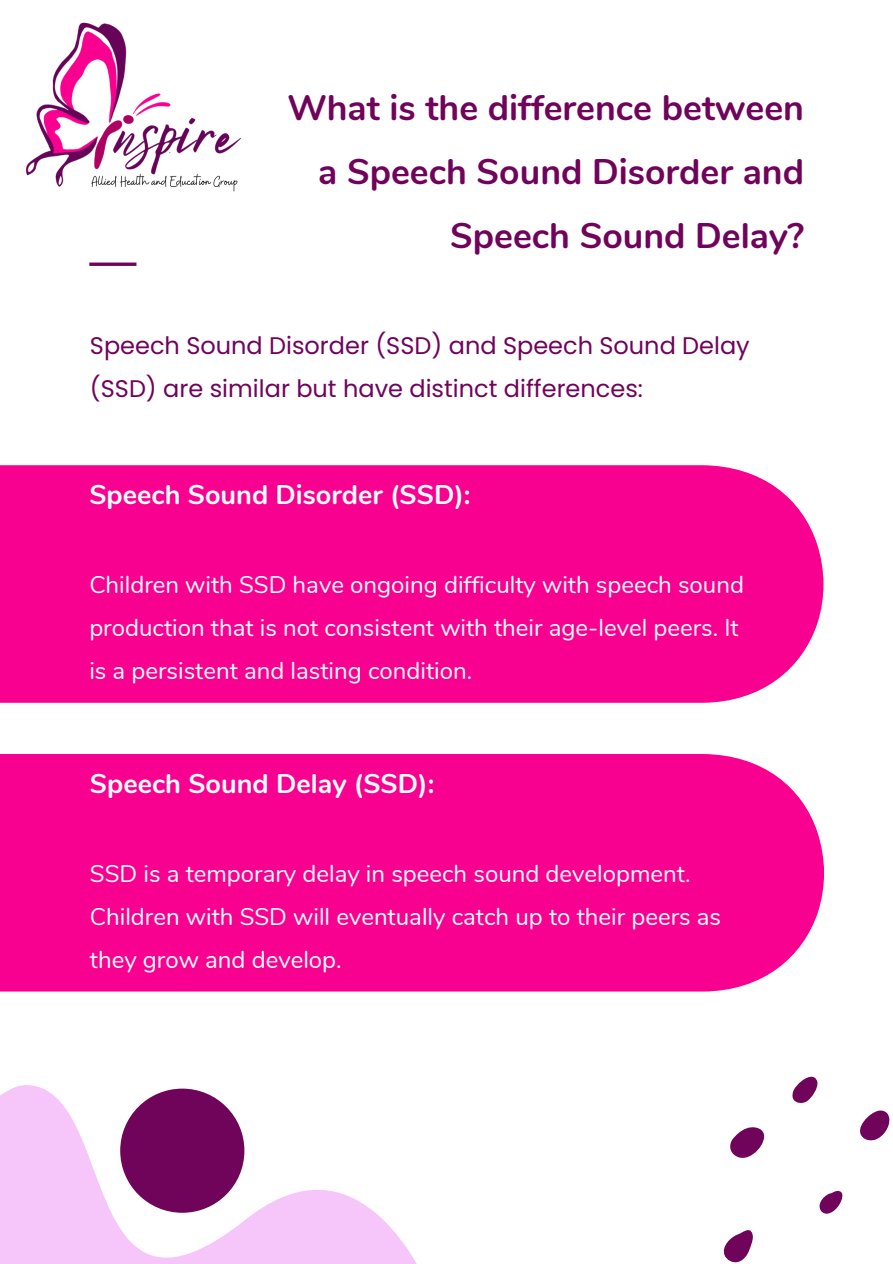
<style>
.page{position:relative;width:893px;height:1264px;background:#fff}
.page>*{position:absolute;margin:0;border:0;box-sizing:border-box;transform-origin:0 0}
.t1{font:700 35.55px/63.6px "Nunito";color:#70035a;text-align:right}
.t2{font:700 27px "Nunito";color:#fff}
.t3{font:24px/42.8px "Nunito";color:#fff}
.t4{font:24px/42.8px "Poppins";color:#70035a}
</style>
<div class="page">
<img style="left:26px;top:22px;width:215px;height:244px">
<svg style="left:89px;top:262px;width:47px;height:4px"></svg>
<div style="left:0;top:465px;width:823px;height:237px;background:#f80090"></div>
<div style="left:0;top:754px;width:824px;height:237px;background:#f80090"></div>
<svg style="left:730px;top:1127px;width:35px;height:31px"></svg>
<svg style="left:819px;top:1190px;width:24px;height:23px"></svg>
<svg style="left:860px;top:1110px;width:29px;height:31px"></svg>
<svg style="left:792px;top:1076px;width:26px;height:27px"></svg>
<svg style="left:723px;top:1230px;width:30px;height:33px"></svg>
<svg style="left:0;top:957px;width:447px;height:306px"></svg>
<p class="t1" style="left:287px;top:77px;width:518px">What is the difference between a Speech Sound Disorder and<br>Speech Sound Delay?</p>
<h1 class="t4" style="left:90px;top:324px;width:661px">Speech Sound Disorder (SSD) and Speech Sound Delay (SSD) are similar but have distinct differences:</h1>
<h2 class="t2" style="left:89px;top:477px;width:383px">Speech Sound Disorder (SSD):</h2>
<p class="t3" style="left:89px;top:564px;width:656px">Children with SSD have ongoing difficulty with speech sound production that is not consistent with their age-level peers. It is a persistent and lasting condition.</p>
<h2 class="t2" style="left:90px;top:765px;width:346px">Speech Sound Delay (SSD):</h2>
<p class="t3" style="left:90px;top:852px;width:632px">SSD is a temporary delay in speech sound development.<br>Children with SSD will eventually catch up to their peers as they grow and develop.</p>
</div>
